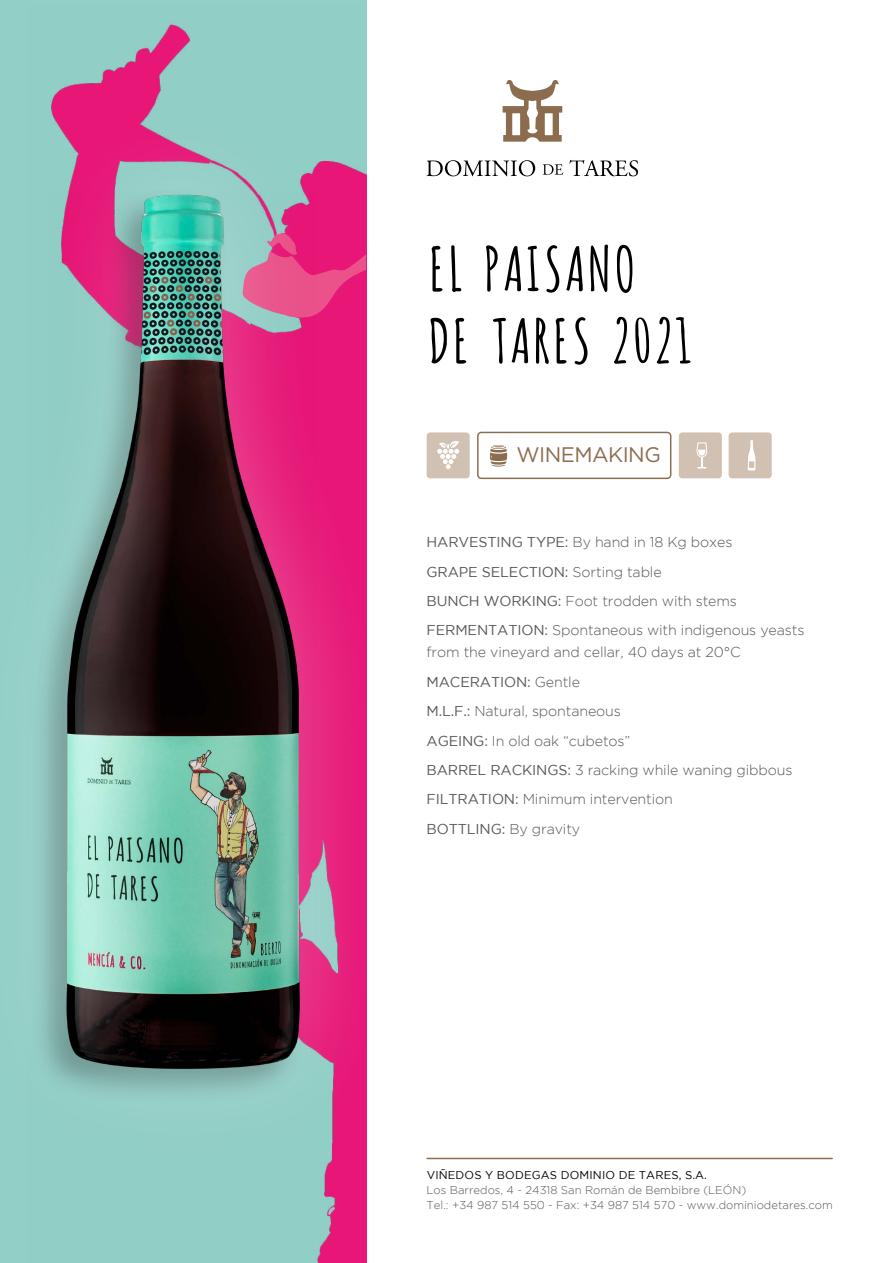
<style>
.page{position:relative;width:893px;height:1263px;background:#fff}
.page>*{position:absolute;margin:0;border:0;box-sizing:border-box;transform-origin:0 0}
.t1{font:700 60px/72px "Amatica SC";letter-spacing:-.025em;color:#000}
.t2{font:21px "Gotham";letter-spacing:-.025em;color:#8b6c4e}
.t3{font:300 14.25px/29.4px "Gotham";letter-spacing:-.01em;color:#56565a}
.t4{font:300 11.25px/15.1px "Gotham";color:#56565a}
.t5{font:11.25px "Gotham";letter-spacing:.015em;color:#000}
.s1{font-weight:400}
.s2{font-style:inherit}
</style>
<div class="page">
<div style="left:729px;top:432px;width:43px;height:46px;background:#d1c1b2;border-radius:3px"></div>
<div style="left:679px;top:432px;width:43px;height:46px;background:#d1c1b2;border-radius:3px"></div>
<div style="left:477px;top:432px;width:194px;height:47px;border:1px solid #8b6c4e;border-radius:3px"></div>
<div style="left:427px;top:432px;width:43px;height:46px;background:#d1c1b2;border-radius:3px"></div>
<svg style="left:437px;top:441px;width:22px;height:28px"></svg>
<svg style="left:490px;top:444px;width:18px;height:23px"></svg>
<svg style="left:696px;top:442px;width:11px;height:27px"></svg>
<svg style="left:748px;top:440px;width:7px;height:30px"></svg>
<hr style="left:427px;top:1158px;width:405px;height:1px;background:#8b6c4e">
<svg style="left:427px;top:160px;width:108px;height:16px"></svg>
<svg style="left:543px;top:164px;width:20px;height:11px"></svg>
<svg style="left:569px;top:160px;width:69px;height:16px"></svg>
<svg style="left:503px;top:80px;width:59px;height:62px"></svg>
<img style="left:28px;top:5px;width:338px;height:1258px">
<div style="left:0;top:101px;width:396px;height:1063px;background:#fff;opacity:.3"></div>
<img style="left:50px;top:190px;width:266px;height:884px">
<h1 class="t1" style="left:427px;top:227px;width:270px">EL PAISANO<br>DE TARES 2021</h1>
<h2 class="t2" style="left:516px;top:443px;width:146px">WINEMAKING</h2>
<p class="t3" style="left:427px;top:527px;width:379px"><span class="s1">HARVESTING TYPE:</span> By hand in 18 Kg boxes<br><span class="s1">GRAPE SELECTION:</span> Sorting table<br><span class="s1">BUNCH WORKING:</span> Foot trodden with stems <span class="s1">FERMENTATION:</span> Spontaneous with indigenous yeasts</p>
<p class="t3" style="left:427px;top:637px;width:367px">from the vineyard and cellar, 40 days at 20°C<br><span class="s1">MACERATION:</span> Gentle<br><span class="s1">M.L.F.:</span> Natural, spontaneous<br><span class="s1">AGEING:</span> In old oak “cubetos”<br><span class="s1">BARREL RACKINGS:</span> 3 racking while waning gibbous<br><span class="s1">FILTRATION:</span> Minimum intervention<br><span class="s1">BOTTLING:</span> <span class="s2">B</span>y gravity</p>
<p class="t5" style="left:427px;top:1168px;width:282px">VIÑEDOS Y BODEGAS DOMINIO DE TARES, S.A.</p>
<p class="t4" style="left:427px;top:1182px;width:408px">Los Barredos, 4 - 24318 San Román de Bembibre (LEÓN)<br>Tel.: +34 987 514 550 - Fax: +34 987 514 570 - www.dominiodetares.com</p>
</div>
